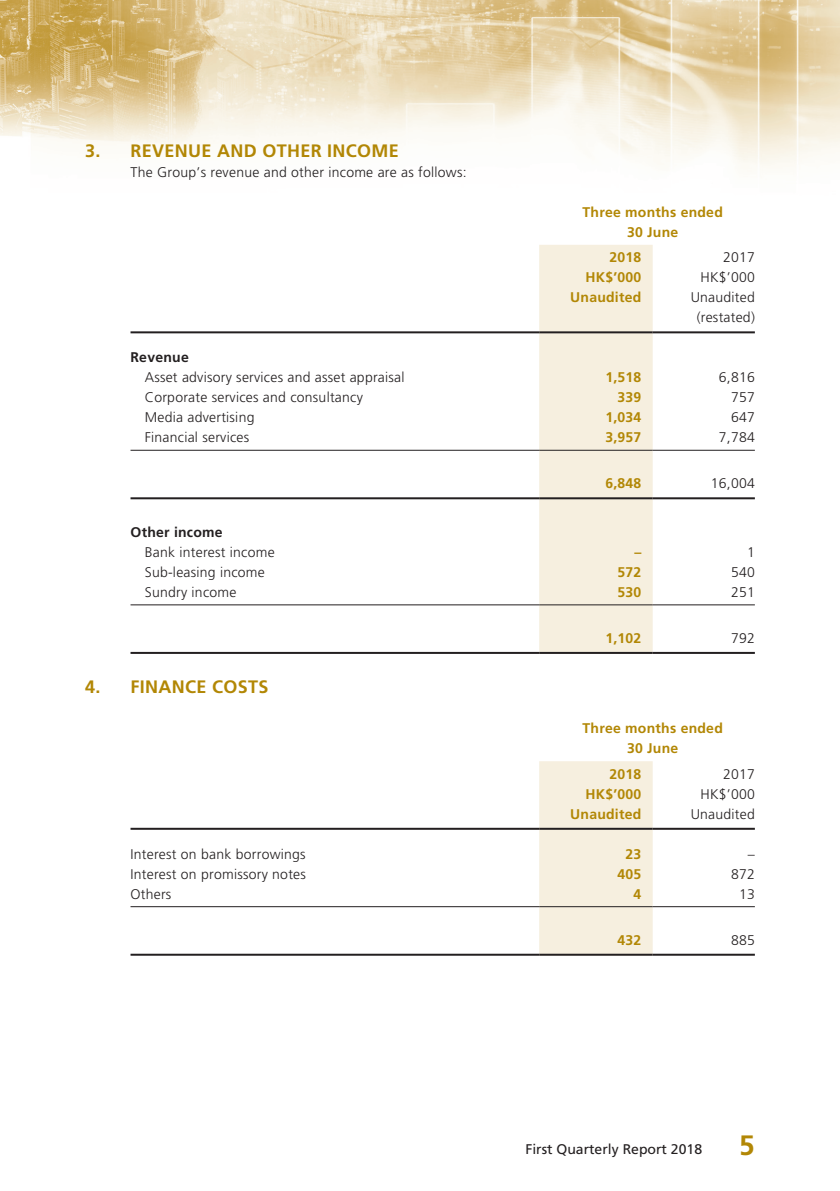
<style>
.page{position:relative;width:840px;height:1191px;background:#fff}
.page>*{position:absolute;margin:0;border:0;box-sizing:border-box;transform-origin:0 0}
.t1{font:700 28px "Frutiger LT Std";color:#b28705}
._07_NH1{font:700 18px "Frutiger LT Std";letter-spacing:.015em;color:#b28705}
._51_N_Table_txt{font:300 14px "Frutiger LT Std";letter-spacing:.015em;color:#231f20}
._51_N_Table_txt-2{font:700 14px "Frutiger LT Std";letter-spacing:.015em;color:#b28705}
._06_Notes{font:300 14px "Frutiger LT Std";letter-spacing:.015em;color:#231f20}
.t2{font:14px "Frutiger LT Std";color:#231f20}
._51_N_Table_txt-3{font:700 14px "Frutiger LT Std";letter-spacing:.015em;color:#231f20}
</style>
<div class="page">
<img style="left:0;top:0;width:839px;height:956px">
<div style="left:539px;top:245px;width:113px;height:407px;background:#f6efdf"></div>
<hr style="left:130px;top:331px;width:409px;height:2px;background:#231f20">
<hr style="left:539px;top:331px;width:113px;height:2px;background:#231f20">
<hr style="left:652px;top:331px;width:102px;height:2px;background:#231f20">
<hr style="left:130px;top:450px;width:409px;height:1px;background:#231f20">
<hr style="left:539px;top:450px;width:113px;height:1px;background:#231f20">
<hr style="left:652px;top:450px;width:102px;height:1px;background:#231f20">
<hr style="left:130px;top:497px;width:409px;height:2px;background:#231f20">
<hr style="left:539px;top:497px;width:113px;height:2px;background:#231f20">
<hr style="left:652px;top:497px;width:102px;height:2px;background:#231f20">
<hr style="left:130px;top:604px;width:409px;height:1px;background:#231f20">
<hr style="left:539px;top:604px;width:113px;height:1px;background:#231f20">
<hr style="left:652px;top:604px;width:102px;height:1px;background:#231f20">
<hr style="left:130px;top:652px;width:409px;height:2px;background:#231f20">
<hr style="left:539px;top:652px;width:113px;height:2px;background:#231f20">
<hr style="left:652px;top:652px;width:102px;height:2px;background:#231f20">
<div style="left:539px;top:761px;width:113px;height:192px;background:#f6efdf"></div>
<hr style="left:130px;top:827px;width:409px;height:2px;background:#231f20">
<hr style="left:539px;top:827px;width:113px;height:2px;background:#231f20">
<hr style="left:652px;top:827px;width:102px;height:2px;background:#231f20">
<hr style="left:130px;top:906px;width:409px;height:1px;background:#231f20">
<hr style="left:539px;top:906px;width:113px;height:1px;background:#231f20">
<hr style="left:652px;top:906px;width:102px;height:1px;background:#231f20">
<hr style="left:130px;top:953px;width:409px;height:2px;background:#231f20">
<hr style="left:539px;top:953px;width:113px;height:2px;background:#231f20">
<hr style="left:652px;top:953px;width:102px;height:2px;background:#231f20">
<p class="_07_NH1" style="left:85px;top:140px;width:315px">3. REVENUE AND OTHER INCOME</p>
<p class="_06_Notes" style="left:130px;top:164px;width:337px">The Group’s revenue and other income are as follows:</p>
<p class="_51_N_Table_txt-2" style="left:582px;top:204px;width:142px">Three months ended</p>
<p class="_51_N_Table_txt-2" style="left:626px;top:224px;width:53px">30 June</p>
<p class="_51_N_Table_txt-2" style="left:609px;top:249px;width:33px">2018</p>
<p class="_51_N_Table_txt" style="left:722px;top:250px;width:33px">2017</p>
<p class="_51_N_Table_txt-2" style="left:585px;top:269px;width:57px">HK$’000</p>
<p class="_51_N_Table_txt" style="left:700px;top:270px;width:56px">HK$’000</p>
<p class="_51_N_Table_txt-2" style="left:570px;top:289px;width:73px">Unaudited</p>
<p class="_51_N_Table_txt" style="left:690px;top:290px;width:66px">Unaudited</p>
<p class="_51_N_Table_txt" style="left:696px;top:310px;width:60px">(restated)</p>
<p class="_51_N_Table_txt-3" style="left:130px;top:349px;width:60px">Revenue</p>
<p class="_51_N_Table_txt" style="left:145px;top:369px;width:261px">Asset advisory services and asset appraisal</p>
<p class="_51_N_Table_txt-2" style="left:605px;top:369px;width:37px">1,518</p>
<p class="_51_N_Table_txt" style="left:718px;top:369px;width:37px">6,816</p>
<p class="_51_N_Table_txt" style="left:145px;top:389px;width:219px">Corporate services and consultancy</p>
<p class="_51_N_Table_txt-2" style="left:617px;top:389px;width:25px">339</p>
<p class="_51_N_Table_txt" style="left:730px;top:389px;width:25px">757</p>
<p class="_51_N_Table_txt" style="left:145px;top:409px;width:111px">Media advertising</p>
<p class="_51_N_Table_txt-2" style="left:605px;top:409px;width:37px">1,034</p>
<p class="_51_N_Table_txt" style="left:730px;top:409px;width:25px">647</p>
<p class="_51_N_Table_txt" style="left:145px;top:429px;width:106px">Financial services</p>
<p class="_51_N_Table_txt-2" style="left:605px;top:429px;width:37px">3,957</p>
<p class="_51_N_Table_txt" style="left:718px;top:429px;width:37px">7,784</p>
<p class="_51_N_Table_txt-2" style="left:605px;top:475px;width:37px">6,848</p>
<p class="_51_N_Table_txt" style="left:710px;top:475px;width:46px">16,004</p>
<p class="_51_N_Table_txt-3" style="left:130px;top:524px;width:94px">Other income</p>
<p class="_51_N_Table_txt" style="left:145px;top:544px;width:131px">Bank interest income</p>
<p class="_51_N_Table_txt-2" style="left:634px;top:544px;width:8px">–</p>
<p class="_51_N_Table_txt" style="left:746px;top:544px;width:9px">1</p>
<p class="_51_N_Table_txt" style="left:145px;top:564px;width:121px">Sub-leasing income</p>
<p class="_51_N_Table_txt-2" style="left:617px;top:564px;width:25px">572</p>
<p class="_51_N_Table_txt" style="left:730px;top:564px;width:25px">540</p>
<p class="_51_N_Table_txt" style="left:145px;top:584px;width:93px">Sundry income</p>
<p class="_51_N_Table_txt-2" style="left:617px;top:584px;width:25px">530</p>
<p class="_51_N_Table_txt" style="left:730px;top:584px;width:25px">251</p>
<p class="_51_N_Table_txt-2" style="left:605px;top:630px;width:37px">1,102</p>
<p class="_51_N_Table_txt" style="left:730px;top:630px;width:25px">792</p>
<p class="_07_NH1" style="left:85px;top:676px;width:185px">4. FINANCE COSTS</p>
<p class="_51_N_Table_txt-2" style="left:582px;top:720px;width:142px">Three months ended</p>
<p class="_51_N_Table_txt-2" style="left:626px;top:740px;width:53px">30 June</p>
<p class="_51_N_Table_txt-2" style="left:609px;top:765px;width:33px">2018</p>
<p class="_51_N_Table_txt" style="left:722px;top:766px;width:33px">2017</p>
<p class="_51_N_Table_txt-2" style="left:585px;top:785px;width:57px">HK$’000</p>
<p class="_51_N_Table_txt" style="left:700px;top:786px;width:56px">HK$’000</p>
<p class="_51_N_Table_txt-2" style="left:570px;top:805px;width:73px">Unaudited</p>
<p class="_51_N_Table_txt" style="left:690px;top:806px;width:66px">Unaudited</p>
<p class="_51_N_Table_txt" style="left:130px;top:846px;width:177px">Interest on bank borrowings</p>
<p class="_51_N_Table_txt-2" style="left:625px;top:845px;width:17px">23</p>
<p class="_51_N_Table_txt" style="left:747px;top:846px;width:8px">–</p>
<p class="_51_N_Table_txt" style="left:130px;top:866px;width:177px">Interest on promissory notes</p>
<p class="_51_N_Table_txt-2" style="left:617px;top:865px;width:25px">405</p>
<p class="_51_N_Table_txt" style="left:730px;top:866px;width:25px">872</p>
<p class="_51_N_Table_txt" style="left:130px;top:886px;width:42px">Others</p>
<p class="_51_N_Table_txt-2" style="left:633px;top:885px;width:9px">4</p>
<p class="_51_N_Table_txt" style="left:738px;top:886px;width:17px">13</p>
<p class="_51_N_Table_txt-2" style="left:617px;top:931px;width:25px">432</p>
<p class="_51_N_Table_txt" style="left:730px;top:932px;width:25px">885</p>
<p class="t2" style="left:525px;top:1140px;width:178px">First Quarterly Report 2018</p>
<h1 class="t1" style="left:738px;top:1129px;width:17px">5</h1>
</div>
